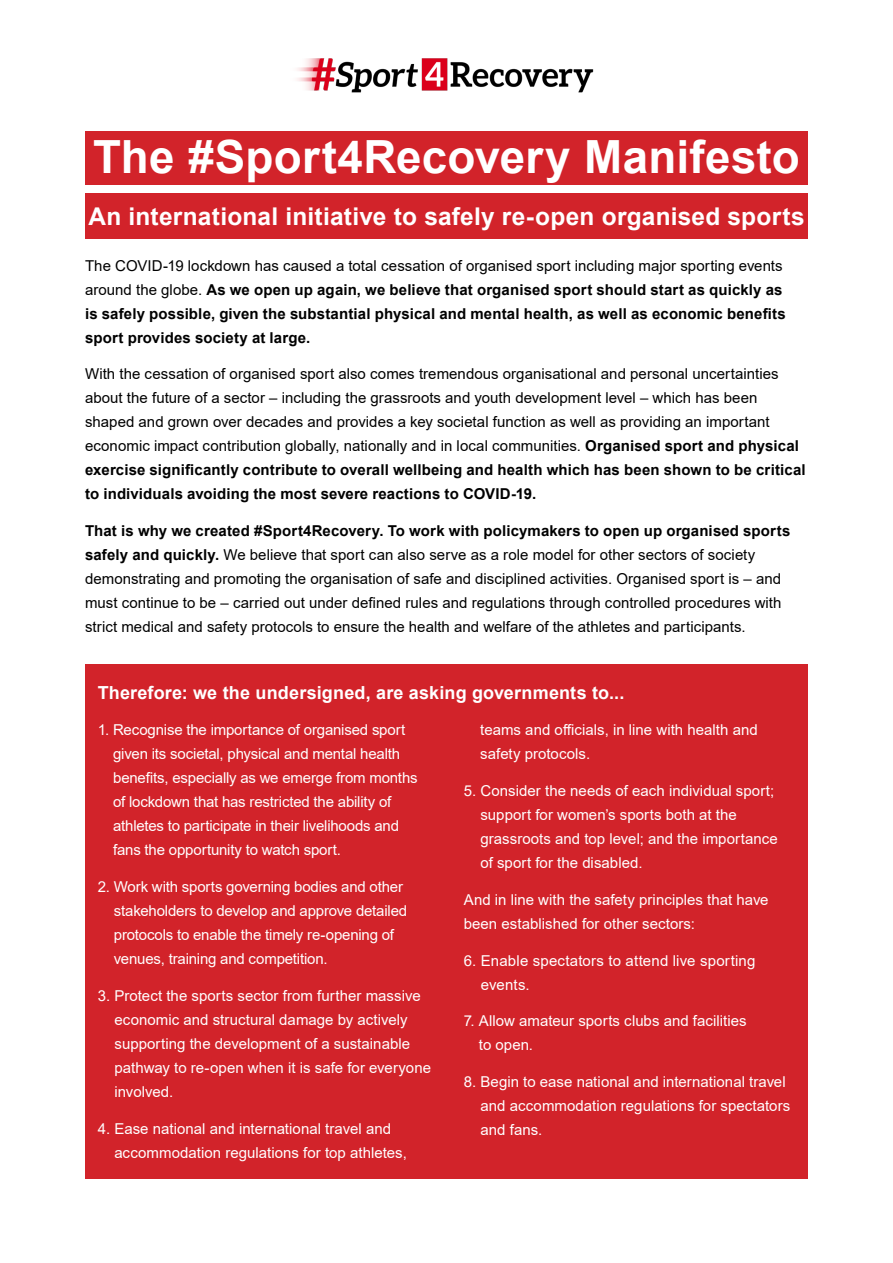
<style>
.page{position:relative;width:893px;height:1263px;background:#fff}
.page>*{position:absolute;margin:0;border:0;box-sizing:border-box;transform-origin:0 0}
.t1{font:700 45.75px "Arial";letter-spacing:.005em;color:#fff}
.t2{font:700 24.45px "Arial";letter-spacing:.01em;color:#fff}
.t3{font:700 18px "Arial";letter-spacing:.01em;color:#fff}
.t4{font:15px/24px "Arial";color:#fff}
.t5{font:15px/24px "Arial";letter-spacing:.005em;color:#000}
.t6{font:700 15px/24px "Arial";letter-spacing:.01em;color:#000}
.s1{font-weight:400}
.s2{font-weight:700}
</style>
<div class="page">
<div style="left:85px;top:193px;width:723px;height:46px;background:#d2232a"></div>
<div style="left:85px;top:132px;width:723px;height:53px;background:#d2232a"></div>
<div style="left:85px;top:664px;width:723px;height:515px;background:#d2232a"></div>
<img style="left:297px;top:58px;width:297px;height:35px">
<h1 class="t1" style="left:93px;top:125px;width:708px">The #Sport4Recovery Manifesto</h1>
<h2 class="t2" style="left:88px;top:199px;width:718px">An international initiative to safely re-open organised sports</h2>
<p class="t6" style="left:85px;top:253px;width:702px"><span class="s1">The COVID-19 lockdown has caused a total cessation of organised sport including major sporting events around the globe.</span> As we open up again, we believe that organised sport should start as quickly as is safely possible, given the substantial physical and mental health, as well as economic benefits sport provides society at large.</p>
<p class="t5" style="left:85px;top:362px;width:722px">With the cessation of organised sport also comes tremendous organisational and personal uncertainties about the future of a sector – including the grassroots and youth development level – which has been shaped and grown over decades and provides a key societal function as well as providing an important economic impact contribution globally, nationally and in local communities. <span class="s2">Organised sport and physical exercise significantly contribute to overall wellbeing and health which has been shown to be critical to individuals avoiding the most severe reactions to COVID-19.</span></p>
<p class="t5" style="left:85px;top:519px;width:707px"><span class="s2">That is why we created #Sport4Recovery. To work with policymakers to open up organised sports safely and quickly.</span> We believe that sport can also serve as a role model for other sectors of society demonstrating and promoting the organisation of safe and disciplined activities. Organised sport is – and must continue to be – carried out under defined rules and regulations through controlled procedures with strict medical and safety protocols to ensure the health and welfare of the athletes and participants.</p>
<p class="t3" style="left:98px;top:680px;width:528px">Therefore: we the undersigned, are asking governments to...</p>
<p class="t4" style="left:113px;top:718px;width:306px;text-indent:-15px">1. Recognise the importance of organised sport given its societal, physical and mental health benefits, especially as we emerge from months of lockdown that has restricted the ability of athletes to participate in their livelihoods and fans the opportunity to watch sport.</p>
<p class="t4" style="left:114px;top:875px;width:295px;text-indent:-16px">2. Work with sports governing bodies and other stakeholders to develop and approve detailed protocols to enable the timely re-opening of venues, training and competition.</p>
<p class="t4" style="left:115px;top:983px;width:318px;text-indent:-17px">3. Protect the sports sector from further massive economic and structural damage by actively supporting the development of a sustainable pathway to re-open when it is safe for everyone involved.</p>
<p class="t4" style="left:114px;top:1116px;width:294px;text-indent:-17px">4. Ease national and international travel and accommodation regulations for top athletes,</p>
<p class="t4" style="left:480px;top:718px;width:279px">teams and officials, in line with health and safety protocols.</p>
<p class="t4" style="left:480px;top:779px;width:299px;text-indent:-17px">5. Consider the needs of each individual sport; support for women’s sports both at the grassroots and top level; and the importance of sport for the disabled.</p>
<p class="t4" style="left:464px;top:887px;width:306px">And in line with the safety principles that have been established for other sectors:</p>
<p class="t4" style="left:481px;top:948px;width:276px;text-indent:-17px">6. Enable spectators to attend live sporting events.</p>
<p class="t4" style="left:479px;top:1009px;width:269px;text-indent:-15px">7. Allow amateur sports clubs and facilities to open.</p>
<p class="t4" style="left:480px;top:1070px;width:311px;text-indent:-17px">8. Begin to ease national and international travel and accommodation regulations for spectators and fans.</p>
</div>
